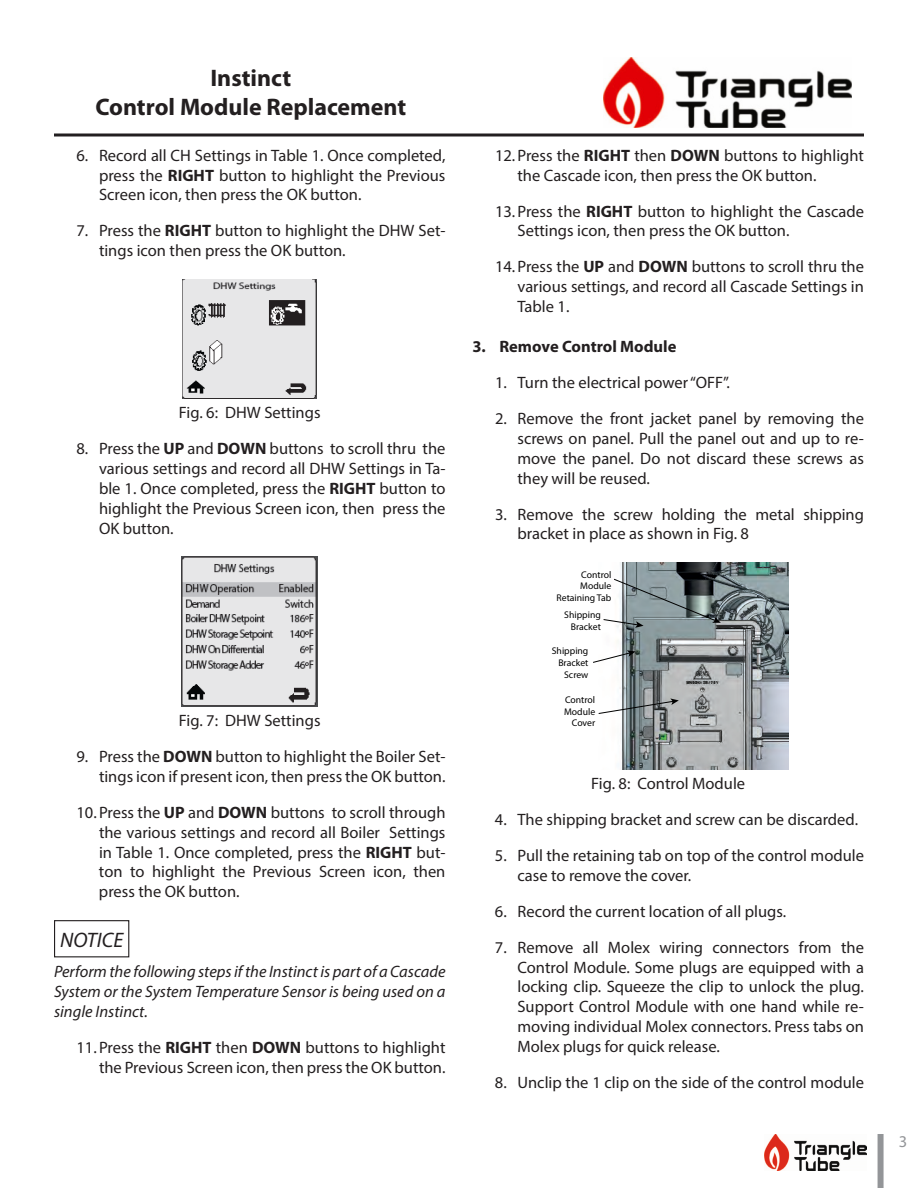
<style>
.page{position:relative;width:918px;height:1188px;background:#fff}
.page>*{position:absolute;margin:0;border:0;box-sizing:border-box;transform-origin:0 0}
.t1{font:700 24px/28.8px "Myriad Pro";color:#231f20;text-align:center}
.Notice{font:italic 21px "Myriad Pro";color:#231f20}
.t2{font:16.5px/19.8px "Myriad Pro";color:#231f20;text-align:justify}
.Notice-2{font:italic 16.5px/19.8px "Myriad Pro";color:#231f20;text-align:justify}
.t3{font:700 16.5px "Myriad Pro";color:#231f20}
.t4{font:16.5px "Myriad Pro";color:#939598}
.t5{font:9.75px/11.7px "Myriad Pro";color:#000;text-align:right}
.s1{font-weight:700}
</style>
<div class="page">
<hr style="left:54px;top:134px;width:810px;height:2px;background:#231f20">
<img style="left:604px;top:57px;width:247px;height:70px">
<div style="left:878px;top:1134px;width:6px;height:54px;background:#939598"></div>
<img style="left:764px;top:1134px;width:102px;height:36px">
<img style="left:183px;top:279px;width:134px;height:120px">
<img style="left:182px;top:557px;width:136px;height:149px">
<div style="left:54px;top:920px;width:75px;height:37px;border:1px solid #231f20"></div>
<img style="left:617px;top:562px;width:171px;height:207px">
<svg style="left:593px;top:650px;width:43px;height:13px"></svg>
<svg style="left:598px;top:698px;width:81px;height:16px"></svg>
<svg style="left:603px;top:578px;width:118px;height:50px"></svg>
<h1 class="t1" style="left:95px;top:64px;width:312px">Instinct<br>Control Module Replacement</h1>
<p class="t2" style="left:99px;top:145px;width:348px;text-indent:-22px">6. Record all CH Settings in Table 1. Once completed, press the <span class="s1">RIGHT</span> button to highlight the Previous Screen icon, then press the OK button.</p>
<p class="t2" style="left:99px;top:221px;width:348px;text-indent:-22px">7. Press the <span class="s1">RIGHT</span> button to highlight the DHW Set&shy;tings icon then press the OK button.</p>
<p class="t2" style="left:179px;top:403px;width:143px">Fig. 6: DHW Settings</p>
<p class="t2" style="left:99px;top:439px;width:348px;text-indent:-22px">8. Press the <span class="s1">UP</span> and <span class="s1">DOWN</span> buttons to scroll thru the various settings and record all DHW Settings in Ta&shy;ble 1. Once completed, press the <span class="s1">RIGHT</span> button to highlight the Previous Screen icon, then press the OK button.</p>
<p class="t2" style="left:179px;top:710px;width:143px">Fig. 7: DHW Settings</p>
<p class="t2" style="left:76px;top:746px;width:371px;text-align:right">9. Press the <span class="s1">DOWN</span> button to highlight the Boiler Set&shy;tings icon if present icon, then press the OK button.</p>
<p class="t2" style="left:99px;top:802px;width:348px;text-indent:-22px">10.Press the <span class="s1">UP</span> and <span class="s1">DOWN</span> buttons to scroll through the various settings and record all Boiler Settings in Table 1. Once completed, press the <span class="s1">RIGHT</span> but&shy;ton to highlight the Previous Screen icon, then press the OK button.</p>
<p class="Notice" style="left:60px;top:927px;width:65px">NOTICE</p>
<p class="Notice-2" style="left:54px;top:962px;width:393px">Perform the following steps if the Instinct is part of a Cascade System or the System Temperature Sensor is being used on a single Instinct.</p>
<p class="t2" style="left:76px;top:1037px;width:370px;text-align:right">11.Press the <span class="s1">RIGHT</span> then <span class="s1">DOWN</span> buttons to highlight the Previous Screen icon, then press the OK button.</p>
<p class="t2" style="left:518px;top:145px;width:348px;text-indent:-22px">12.Press the <span class="s1">RIGHT</span> then <span class="s1">DOWN</span> buttons to highlight the Cascade icon, then press the OK button.</p>
<p class="t2" style="left:518px;top:201px;width:348px;text-indent:-22px">13.Press the <span class="s1">RIGHT</span> button to highlight the Cascade<br>Settings icon, then press the OK button.</p>
<p class="t2" style="left:518px;top:257px;width:348px;text-indent:-22px">14.Press the <span class="s1">UP</span> and <span class="s1">DOWN</span> buttons to scroll thru the various settings, and record all Cascade Settings in Table 1.</p>
<p class="t3" style="left:472px;top:337px;width:205px">3. Remove Control Module</p>
<p class="t2" style="left:495px;top:372px;width:236px">1. Turn the electrical power “OFF”.</p>
<p class="t2" style="left:518px;top:408px;width:348px;text-indent:-22px">2. Remove the front jacket panel by removing the screws on panel. Pull the panel out and up to re&shy;move the panel. Do not discard these screws as they will be reused.</p>
<p class="t2" style="left:518px;top:504px;width:348px;text-indent:-22px">3. Remove the screw holding the metal shipping bracket in place as shown in Fig. 8</p>
<p class="t5" style="left:557px;top:568px;width:56px">Control<br>Module<br>Retaining Tab</p>
<p class="t5" style="left:564px;top:609px;width:38px">Shipping<br>Bracket</p>
<p class="t5" style="left:552px;top:645px;width:38px">Shipping<br>Bracket<br>Screw</p>
<p class="t5" style="left:564px;top:694px;width:33px">Control<br>Module<br>Cover</p>
<p class="t2" style="left:591px;top:773px;width:155px">Fig. 8: Control Module</p>
<p class="t2" style="left:495px;top:809px;width:365px">4. The shipping bracket and screw can be discarded.</p>
<p class="t2" style="left:517px;top:845px;width:348px;text-indent:-22px">5. Pull the retaining tab on top of the control module case to remove the cover.</p>
<p class="t2" style="left:495px;top:901px;width:293px">6. Record the current location of all plugs.</p>
<p class="t2" style="left:517px;top:937px;width:348px;text-indent:-22px">7. Remove all Molex wiring connectors from the Control Module. Some plugs are equipped with a locking clip. Squeeze the clip to unlock the plug.<br>Support Control Module with one hand while re&shy;moving individual Molex connectors. Press tabs on Molex plugs for quick release.</p>
<p class="t2" style="left:495px;top:1072px;width:370px">8. Unclip the 1 clip on the side of the control module</p>
<p class="t4" style="left:899px;top:1132px;width:10px">3</p>
</div>
